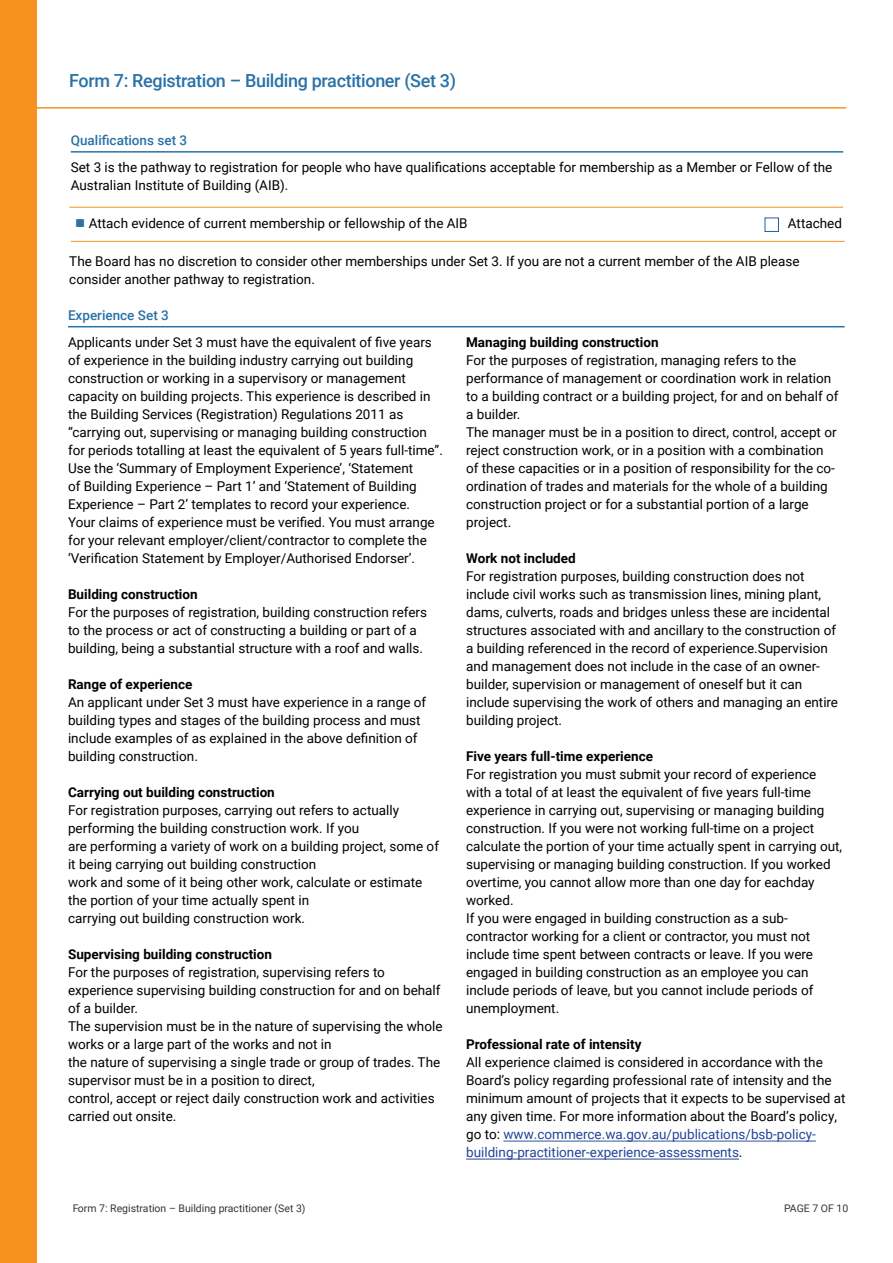
<style>
.page{position:relative;width:893px;height:1263px;background:#fff}
.page>*{position:absolute;margin:0;border:0;box-sizing:border-box;transform-origin:0 0}
.t1{font:500 18px "Roboto";letter-spacing:-.02em;color:#2972a7}
.t2{font:13.5px/18px "Roboto";color:#000}
.t3{font:700 13.5px "Roboto";color:#000}
.t4{font:500 13.5px "Roboto";color:#2972a7}
.t5{font:10.5px "Roboto";color:#000}
.s1{color:#224497}
</style>
<div class="page">
<div style="left:1px;top:0;width:36px;height:1263px;background:#f79221"></div>
<hr style="left:25px;top:107px;width:821px;height:2px;background:#f79221">
<hr style="left:71px;top:151px;width:772px;height:2px;background:#2972a7">
<hr style="left:68px;top:326px;width:777px;height:1px;background:#2972a7">
<hr style="left:71px;top:241px;width:774px;height:1px;background:#f79221">
<div style="left:765px;top:218px;width:14px;height:14px;border:1px solid #215e9e"></div>
<hr style="left:69px;top:207px;width:774px;height:1px;background:#f79221">
<hr style="left:466px;top:1159px;width:273px;height:1px;background:#224497">
<hr style="left:503px;top:1141px;width:313px;height:1px;background:#224497">
<h1 class="t1" style="left:69px;top:68px;width:388px">Form 7: Registration – Building practitioner (Set 3)</h1>
<p class="t4" style="left:71px;top:130px;width:118px">Qualifications set 3</p>
<p class="t2" style="left:71px;top:158px;width:763px">Set 3 is the pathway to registration for people who have qualifications acceptable for membership as a Member or Fellow of the<br>Australian Institute of Building (AIB).</p>
<p class="t2" style="left:89px;top:214px;width:380px">Attach evidence of current membership or fellowship of the AIB</p>
<p class="t2" style="left:788px;top:214px;width:56px">Attached</p>
<p class="t2" style="left:69px;top:252px;width:732px">The Board has no discretion to consider other memberships under Set 3. If you are not a current member of the AIB please consider another pathway to registration.</p>
<p class="t4" style="left:68px;top:305px;width:102px">Experience Set 3</p>
<p class="t2" style="left:68px;top:333px;width:376px">Applicants under Set 3 must have the equivalent of five years of experience in the building industry carrying out building construction or working in a supervisory or management capacity on building projects. This experience is described in the Building Services (Registration) Regulations 2011 as “carrying out, supervising or managing building construction for periods totalling at least the equivalent of 5 years full-time”.<br>Use the ‘Summary of Employment Experience’, ‘Statement<br>of Building Experience – Part 1’ and ‘Statement of Building Experience – Part 2’ templates to record your experience.<br>Your claims of experience must be verified. You must arrange for your relevant employer/client/contractor to complete the ‘Verification Statement by Employer/Authorised Endorser’.</p>
<p class="t3" style="left:68px;top:584px;width:131px">Building construction</p>
<p class="t2" style="left:68px;top:602px;width:361px">For the purposes of registration, building construction refers to the process or act of constructing a building or part of a building, being a substantial structure with a roof and walls.</p>
<p class="t3" style="left:68px;top:674px;width:126px">Range of experience</p>
<p class="t2" style="left:68px;top:692px;width:360px">An applicant under Set 3 must have experience in a range of building types and stages of the building process and must include examples of as explained in the above definition of building construction.</p>
<p class="t3" style="left:68px;top:782px;width:208px">Carrying out building construction</p>
<p class="t2" style="left:68px;top:800px;width:372px">For registration purposes, carrying out refers to actually performing the building construction work. If you<br>are performing a variety of work on a building project, some of it being carrying out building construction<br>work and some of it being other work, calculate or estimate the portion of your time actually spent in<br>carrying out building construction work.</p>
<p class="t3" style="left:68px;top:944px;width:206px">Supervising building construction</p>
<p class="t2" style="left:68px;top:962px;width:376px">For the purposes of registration, supervising refers to experience supervising building construction for and on behalf of a builder.<br>The supervision must be in the nature of supervising the whole works or a large part of the works and not in<br>the nature of supervising a single trade or group of trades. The supervisor must be in a position to direct,<br>control, accept or reject daily construction work and activities carried out onsite.</p>
<p class="t3" style="left:466px;top:333px;width:194px">Managing building construction</p>
<p class="t2" style="left:466px;top:350px;width:374px">For the purposes of registration, managing refers to the performance of management or coordination work in relation to a building contract or a building project, for and on behalf of a builder.<br>The manager must be in a position to direct, control, accept or reject construction work, or in a position with a combination of these capacities or in a position of responsibility for the co&shy;ordination of trades and materials for the whole of a building construction project or for a substantial portion of a large project.</p>
<p class="t3" style="left:466px;top:549px;width:111px">Work not included</p>
<p class="t2" style="left:466px;top:566px;width:373px">For registration purposes, building construction does not include civil works such as transmission lines, mining plant, dams, culverts, roads and bridges unless these are incidental structures associated with and ancillary to the construction of a building referenced in the record of experience.Supervision and management does not include in the case of an owner&shy;builder, supervision or management of oneself but it can include supervising the work of others and managing an entire building project.</p>
<p class="t3" style="left:466px;top:746px;width:188px">Five years full-time experience</p>
<p class="t2" style="left:466px;top:764px;width:378px">For registration you must submit your record of experience with a total of at least the equivalent of five years full-time experience in carrying out, supervising or managing building construction. If you were not working full-time on a project calculate the portion of your time actually spent in carrying out, supervising or managing building construction. If you worked overtime, you cannot allow more than one day for eachday worked.<br>If you were engaged in building construction as a sub&shy;contractor working for a client or contractor, you must not include time spent between contracts or leave. If you were engaged in building construction as an employee you can include periods of leave, but you cannot include periods of unemployment.</p>
<p class="t3" style="left:466px;top:1034px;width:177px">Professional rate of intensity</p>
<p class="t2" style="left:466px;top:1052px;width:381px">All experience claimed is considered in accordance with the Board’s policy regarding professional rate of intensity and the minimum amount of projects that it expects to be supervised at any given time. For more information about the Board’s policy, go to: <span class="s1">www.commerce.wa.gov.au/publications/bsb-policy&shy;building-practitioner-experience-assessments</span>.</p>
<p class="t5" style="left:72px;top:1201px;width:235px">Form 7: Registration – Building practitioner (Set 3)</p>
<p class="t5" style="left:784px;top:1201px;width:66px">PAGE 7 OF 10</p>
</div>
